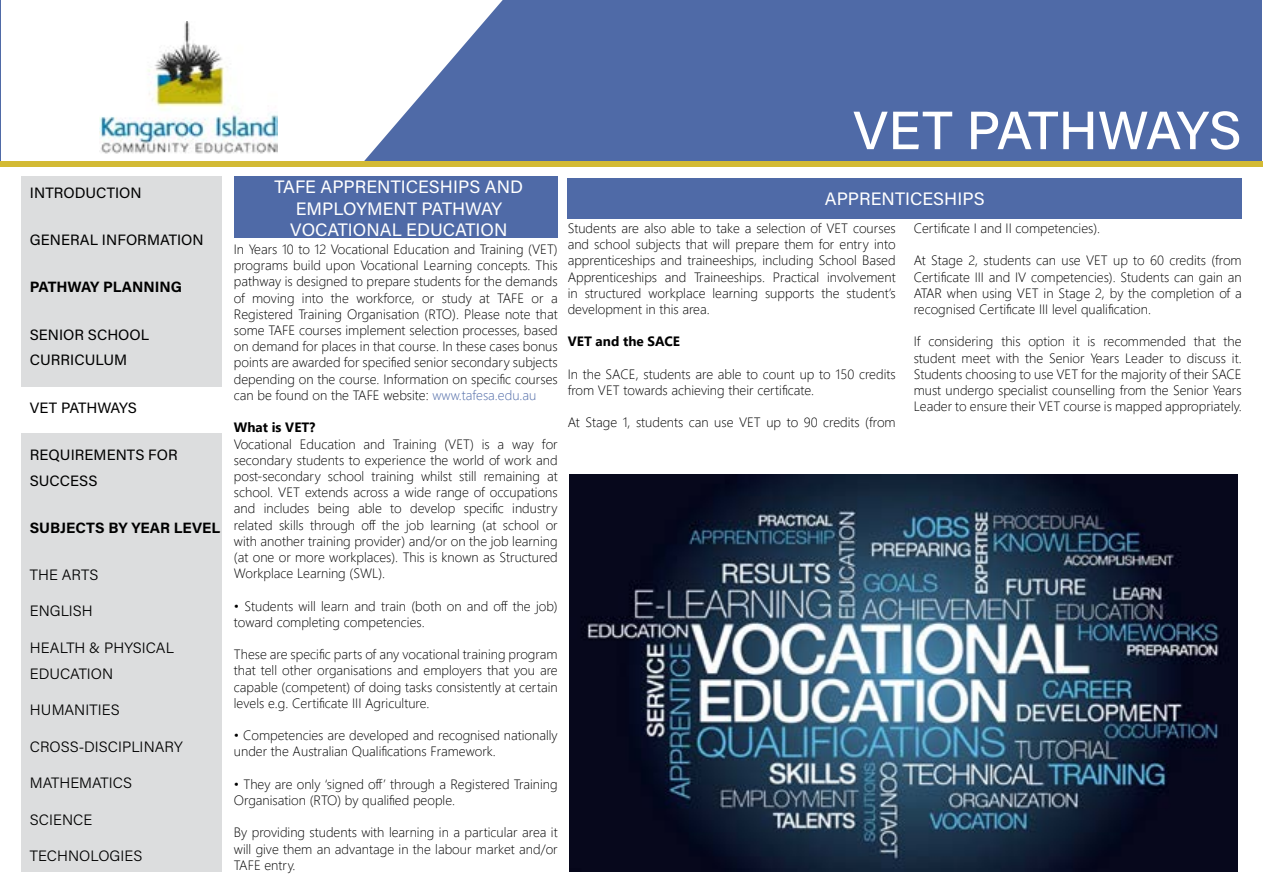
<style>
.page{position:relative;width:1263px;height:893px;background:#fff}
.page>*{position:absolute;margin:0;border:0;box-sizing:border-box;transform-origin:0 0}
.t1{font:54px "Acumin Variable Concept";letter-spacing:.005em;color:#fff}
.t2{font:18px/21.6px "Acumin Variable Concept";letter-spacing:.015em;color:#fff;text-align:center}
.t3{font:15px/25.8px "Acumin Variable Concept";letter-spacing:.01em;color:#000}
.t4{font:15px "Acumin Variable Concept";letter-spacing:.04em;color:#000}
.t5{font:300 13.5px/16.2px "Segoe UI";color:#000;text-align:justify}
.t6{font:700 13.5px "Segoe UI";color:#000}
.s1{color:#4f6aa7}
</style>
<div class="page">
<div style="left:1px;top:1px;width:1261px;height:163px;background:#4f6aa7"></div>
<svg style="left:0;top:0;width:510px;height:162px;fill:#fff"></svg>
<div style="left:1px;top:1px;width:326px;height:206px;background:#fff"></div>
<div style="left:0;top:162px;width:1263px;height:5px;background:#d3ba34"></div>
<img style="left:100px;top:21px;width:177px;height:133px">
<div style="left:234px;top:176px;width:324px;height:62px;background:#4f6aa7"></div>
<div style="left:568px;top:178px;width:674px;height:40px;background:#4f6aa7"></div>
<div style="left:21px;top:176px;width:201px;height:696px;background:#dcddde"></div>
<div style="left:16px;top:387px;width:210px;height:46px;background:#fff"></div>
<img style="left:570px;top:474px;width:667px;height:397px">
<p class="t3" style="left:30px;top:179px;width:113px">INTRODUCTION</p>
<p class="t3" style="left:30px;top:227px;width:175px">GENERAL INFORMATION</p>
<p class="t3" style="left:30px;top:274px;width:153px">PATHWAY PLANNING</p>
<p class="t3" style="left:30px;top:321px;width:121px">SENIOR SCHOOL<br>CURRICULUM</p>
<p class="t3" style="left:30px;top:394px;width:108px">VET PATHWAYS</p>
<p class="t3" style="left:30px;top:441px;width:149px">REQUIREMENTS FOR<br>SUCCESS</p>
<p class="t4" style="left:30px;top:517px;width:191px">SUBJECTS BY YEAR LEVEL</p>
<p class="t3" style="left:30px;top:561px;width:70px">THE ARTS</p>
<p class="t3" style="left:30px;top:598px;width:64px">ENGLISH</p>
<p class="t3" style="left:30px;top:634px;width:145px">HEALTH &amp; PHYSICAL<br>EDUCATION</p>
<p class="t3" style="left:30px;top:696px;width:91px">HUMANITIES</p>
<p class="t3" style="left:30px;top:733px;width:154px">CROSS-DISCIPLINARY</p>
<p class="t3" style="left:30px;top:769px;width:104px">MATHEMATICS</p>
<p class="t3" style="left:30px;top:806px;width:64px">SCIENCE</p>
<p class="t3" style="left:30px;top:842px;width:114px">TECHNOLOGIES</p>
<h1 class="t1" style="left:853px;top:93px;width:389px">VET PATHWAYS</h1>
<h2 class="t2" style="left:275px;top:175px;width:250px">TAFE APPRENTICESHIPS AND<br>EMPLOYMENT PATHWAY<br>VOCATIONAL EDUCATION</h2>
<p class="t5" style="left:234px;top:241px;width:325px">In Years 10 to 12 Vocational Education and Training (VET) programs build upon Vocational Learning concepts. This pathway is designed to prepare students for the demands of moving into the workforce, or study at TAFE or a Registered Training Organisation (RTO). Please note that some TAFE courses implement selection processes, based on demand for places in that course. In these cases bonus points are awarded for specified senior secondary subjects depending on the course. Information on specific courses can be found on the TAFE website: <span class="s1">www.tafesa.edu.au</span></p>
<p class="t6" style="left:234px;top:417px;width:83px">What is VET?</p>
<p class="t5" style="left:234px;top:435px;width:325px">Vocational Education and Training (VET) is a way for secondary students to experience the world of work and post-secondary school training whilst still remaining at school. VET extends across a wide range of occupations and includes being able to develop specific industry related skills through off the job learning (at school or with another training provider) and/or on the job learning (at one or more workplaces). This is known as Structured Workplace Learning (SWL).</p>
<p class="t5" style="left:234px;top:597px;width:325px">• Students will learn and train (both on and off the job) toward completing competencies.</p>
<p class="t5" style="left:234px;top:646px;width:325px">These are specific parts of any vocational training program that tell other organisations and employers that you are capable (competent) of doing tasks consistently at certain levels e.g. Certificate III Agriculture.</p>
<p class="t5" style="left:234px;top:727px;width:325px">• Competencies are developed and recognised nationally under the Australian Qualifications Framework.</p>
<p class="t5" style="left:234px;top:775px;width:325px">• They are only ‘signed off’ through a Registered Training<br>Organisation (RTO) by qualified people.</p>
<p class="t5" style="left:234px;top:824px;width:325px">By providing students with learning in a particular area it will give them an advantage in the labour market and/or TAFE entry.</p>
<h2 class="t2" style="left:825px;top:187px;width:161px">APPRENTICESHIPS</h2>
<p class="t5" style="left:568px;top:220px;width:329px">Students are also able to take a selection of VET courses and school subjects that will prepare them for entry into apprenticeships and traineeships, including School Based Apprenticeships and Traineeships. Practical involvement in structured workplace learning supports the student’s development in this area.</p>
<p class="t6" style="left:568px;top:331px;width:114px">VET and the SACE</p>
<p class="t5" style="left:568px;top:365px;width:329px">In the SACE, students are able to count up to 150 credits from VET towards achieving their certificate.</p>
<p class="t5" style="left:568px;top:414px;width:329px">At Stage 1, students can use VET up to 90 credits (from</p>
<p class="t5" style="left:914px;top:220px;width:188px">Certificate I and II competencies).</p>
<p class="t5" style="left:914px;top:252px;width:330px">At Stage 2, students can use VET up to 60 credits (from Certificate III and IV competencies). Students can gain an ATAR when using VET in Stage 2, by the completion of a recognised Certificate III level qualification.</p>
<p class="t5" style="left:914px;top:333px;width:329px">If considering this option it is recommended that the student meet with the Senior Years Leader to discuss it.<br>Students choosing to use VET for the majority of their SACE must undergo specialist counselling from the Senior Years Leader to ensure their VET course is mapped appropriately.</p>
</div>
